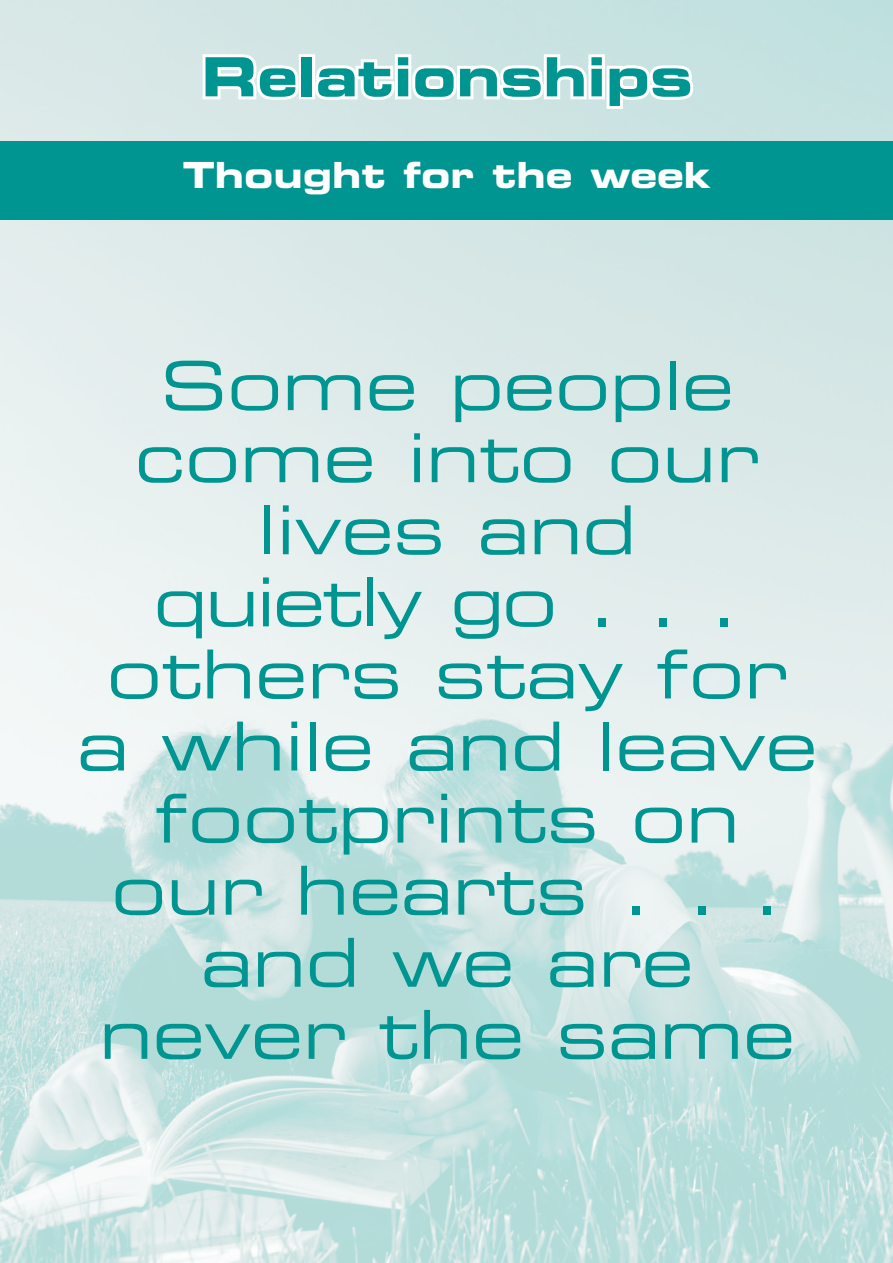
<style>
.page{position:relative;width:893px;height:1263px;background:#fff}
.page>*{position:absolute;margin:0;border:0;box-sizing:border-box;transform-origin:0 0}
.t1{font:67.5px/72px "Eurostile Extended Two";color:#009590;text-align:center}
.t2{font:54px "Eurostile Bold Extended Two";color:#009590}
.t3{font:36px "Eurostile Bold Extended Two";color:#fff}
</style>
<div class="page">
<img style="left:0;top:0;width:892px;height:1262px">
<div style="left:0;top:142px;width:892px;height:78px;background:#009590"></div>
<svg style="left:199px;top:51px;width:102px;height:52px"></svg>
<div style="left:299px;top:54px;width:16px;height:45px;border:6px solid #fff"></div>
<svg style="left:312px;top:51px;width:384px;height:61px"></svg>
<p class="t2" style="left:201px;top:39px;width:492px">Relationships</p>
<p class="t3" style="left:183px;top:149px;width:530px">Thought for the week</p>
<p class="t1" style="left:77px;top:348px;width:741px">Some people come into our lives and<br>quietly go . . . others stay for a while and leave footprints on our hearts . . . and we are never the same</p>
</div>
